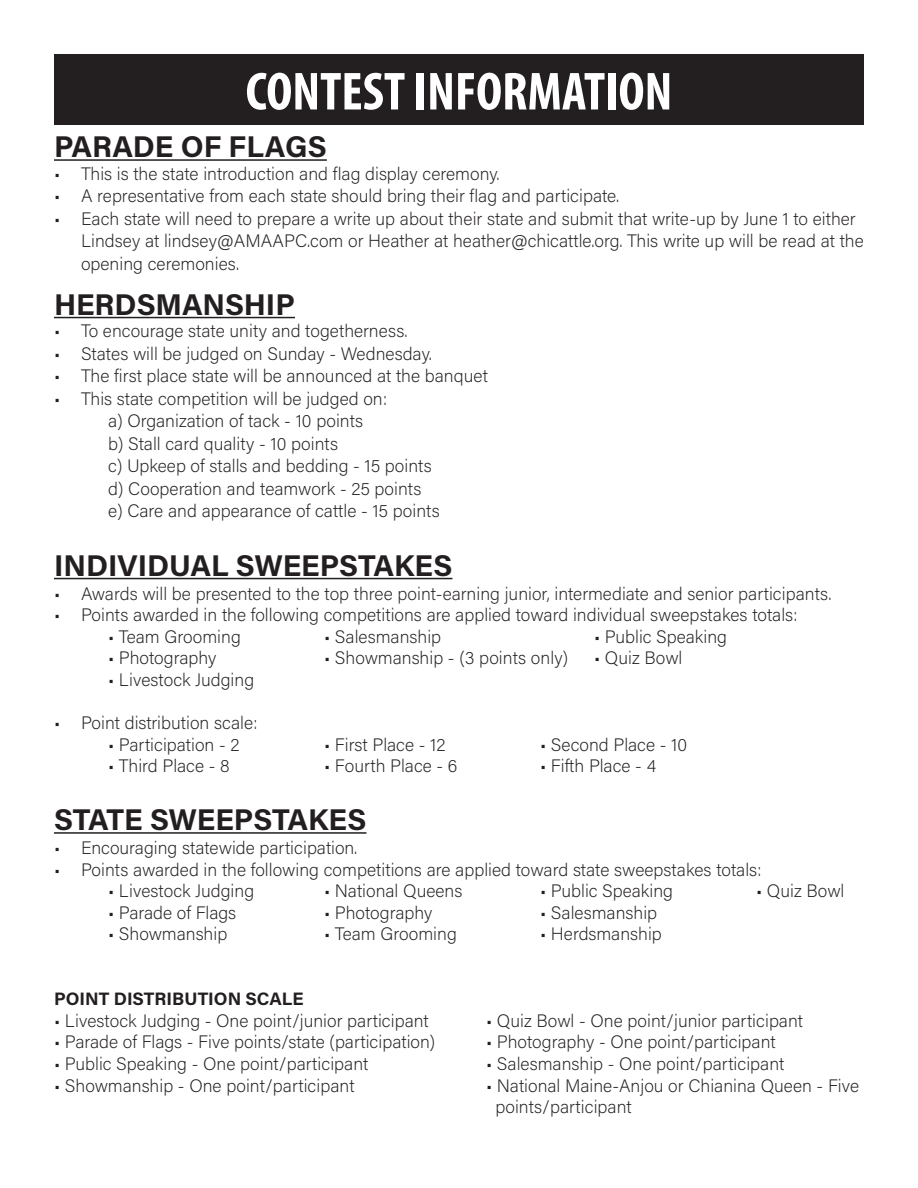
<style>
.page{position:relative;width:918px;height:1188px;background:#fff}
.page>*{position:absolute;margin:0;border:0;box-sizing:border-box;transform-origin:0 0}
.t1{font:700 condensed 54px "Myriad Pro";color:#fff}
.t2{font:700 30px "Acumin Pro";letter-spacing:-.005em;color:#231f20}
.t3{font:200 18px/22.5px "Acumin Pro";color:#231f20}
.t4{font:700 18px "Acumin Pro";color:#231f20}
</style>
<div class="page">
<div style="left:54px;top:54px;width:810px;height:70px;background:#231f20"></div>
<hr style="left:54px;top:159px;width:273px;height:2px;background:#231f20">
<hr style="left:54px;top:317px;width:241px;height:1px;background:#231f20">
<hr style="left:54px;top:578px;width:398px;height:1px;background:#231f20">
<hr style="left:54px;top:832px;width:312px;height:2px;background:#231f20">
<p class="t1" style="left:246px;top:58px;width:428px">CONTEST INFORMATION</p>
<p class="t2" style="left:54px;top:125px;width:274px">PARADE OF FLAGS</p>
<p class="t3" style="left:54px;top:161px;width:447px">• This is the state introduction and flag display ceremony.</p>
<p class="t3" style="left:54px;top:184px;width:567px">• A representative from each state should bring their flag and participate.</p>
<p class="t3" style="left:81px;top:206px;width:784px;text-indent:-27px">• Each state will need to prepare a write up about their state and submit that write-up by June 1 to either<br>Lindsey at lindsey@AMAAPC.com or Heather at heather@chicattle.org. This write up will be read at the opening ceremonies.</p>
<p class="t2" style="left:54px;top:283px;width:242px">HERDSMANSHIP</p>
<p class="t3" style="left:54px;top:319px;width:355px">• To encourage state unity and togetherness.</p>
<p class="t3" style="left:54px;top:341px;width:379px">• States will be judged on Sunday - Wednesday.</p>
<p class="t3" style="left:54px;top:364px;width:435px">• The first place state will be announced at the banquet</p>
<p class="t3" style="left:54px;top:386px;width:335px">• This state competition will be judged on:</p>
<p class="t3" style="left:108px;top:409px;width:257px">a) Organization of tack - 10 points</p>
<p class="t3" style="left:108px;top:431px;width:232px">b) Stall card quality - 10 points</p>
<p class="t3" style="left:108px;top:454px;width:325px">c) Upkeep of stalls and bedding - 15 points</p>
<p class="t3" style="left:108px;top:476px;width:315px">d) Cooperation and teamwork - 25 points</p>
<p class="t3" style="left:108px;top:499px;width:333px">e) Care and appearance of cattle - 15 points</p>
<p class="t2" style="left:54px;top:544px;width:400px">INDIVIDUAL SWEEPSTAKES</p>
<p class="t3" style="left:54px;top:581px;width:779px">• Awards will be presented to the top three point-earning junior, intermediate and senior participants.</p>
<p class="t3" style="left:54px;top:603px;width:745px">• Points awarded in the following competitions are applied toward individual sweepstakes totals:</p>
<p class="t3" style="left:108px;top:625px;width:134px">• Team Grooming</p>
<p class="t3" style="left:324px;top:625px;width:119px">• Salesmanship</p>
<p class="t3" style="left:594px;top:625px;width:135px">• Public Speaking</p>
<p class="t3" style="left:108px;top:646px;width:110px">• Photography</p>
<p class="t3" style="left:324px;top:646px;width:246px">• Showmanship - (3 points only)</p>
<p class="t3" style="left:594px;top:646px;width:90px">• Quiz Bowl</p>
<p class="t3" style="left:108px;top:668px;width:148px">• Livestock Judging</p>
<p class="t3" style="left:54px;top:711px;width:205px">• Point distribution scale:</p>
<p class="t3" style="left:108px;top:733px;width:133px">• Participation - 2</p>
<p class="t3" style="left:324px;top:733px;width:123px">• First Place - 12</p>
<p class="t3" style="left:540px;top:733px;width:149px">• Second Place - 10</p>
<p class="t3" style="left:108px;top:754px;width:123px">• Third Place - 8</p>
<p class="t3" style="left:324px;top:754px;width:135px">• Fourth Place - 6</p>
<p class="t3" style="left:540px;top:754px;width:118px">• Fifth Place - 4</p>
<p class="t2" style="left:54px;top:798px;width:314px">STATE SWEEPSTAKES</p>
<p class="t3" style="left:54px;top:836px;width:305px">• Encouraging statewide participation.</p>
<p class="t3" style="left:54px;top:857px;width:709px">• Points awarded in the following competitions are applied toward state sweepstakes totals:</p>
<p class="t3" style="left:108px;top:879px;width:148px">• Livestock Judging</p>
<p class="t3" style="left:324px;top:879px;width:140px">• National Queens</p>
<p class="t3" style="left:540px;top:879px;width:135px">• Public Speaking</p>
<p class="t3" style="left:756px;top:879px;width:90px">• Quiz Bowl</p>
<p class="t3" style="left:108px;top:901px;width:130px">• Parade of Flags</p>
<p class="t3" style="left:324px;top:901px;width:110px">• Photography</p>
<p class="t3" style="left:540px;top:901px;width:119px">• Salesmanship</p>
<p class="t3" style="left:108px;top:922px;width:121px">• Showmanship</p>
<p class="t3" style="left:324px;top:922px;width:134px">• Team Grooming</p>
<p class="t3" style="left:540px;top:922px;width:123px">• Herdsmanship</p>
<p class="t4" style="left:54px;top:986px;width:251px">POINT DISTRIBUTION SCALE</p>
<p class="t3" style="left:54px;top:1009px;width:376px">• Livestock Judging - One point/junior participant</p>
<p class="t3" style="left:486px;top:1009px;width:319px">• Quiz Bowl - One point/junior participant</p>
<p class="t3" style="left:54px;top:1030px;width:383px">• Parade of Flags - Five points/state (participation)</p>
<p class="t3" style="left:486px;top:1030px;width:291px">• Photography - One point/participant</p>
<p class="t3" style="left:54px;top:1052px;width:316px">• Public Speaking - One point/participant</p>
<p class="t3" style="left:486px;top:1052px;width:300px">• Salesmanship - One point/participant</p>
<p class="t3" style="left:54px;top:1073px;width:302px">• Showmanship - One point/participant</p>
<p class="t3" style="left:486px;top:1073px;width:375px">• National Maine-Anjou or Chianina Queen - Five</p>
<p class="t3" style="left:495px;top:1095px;width:138px">points/participant</p>
</div>
